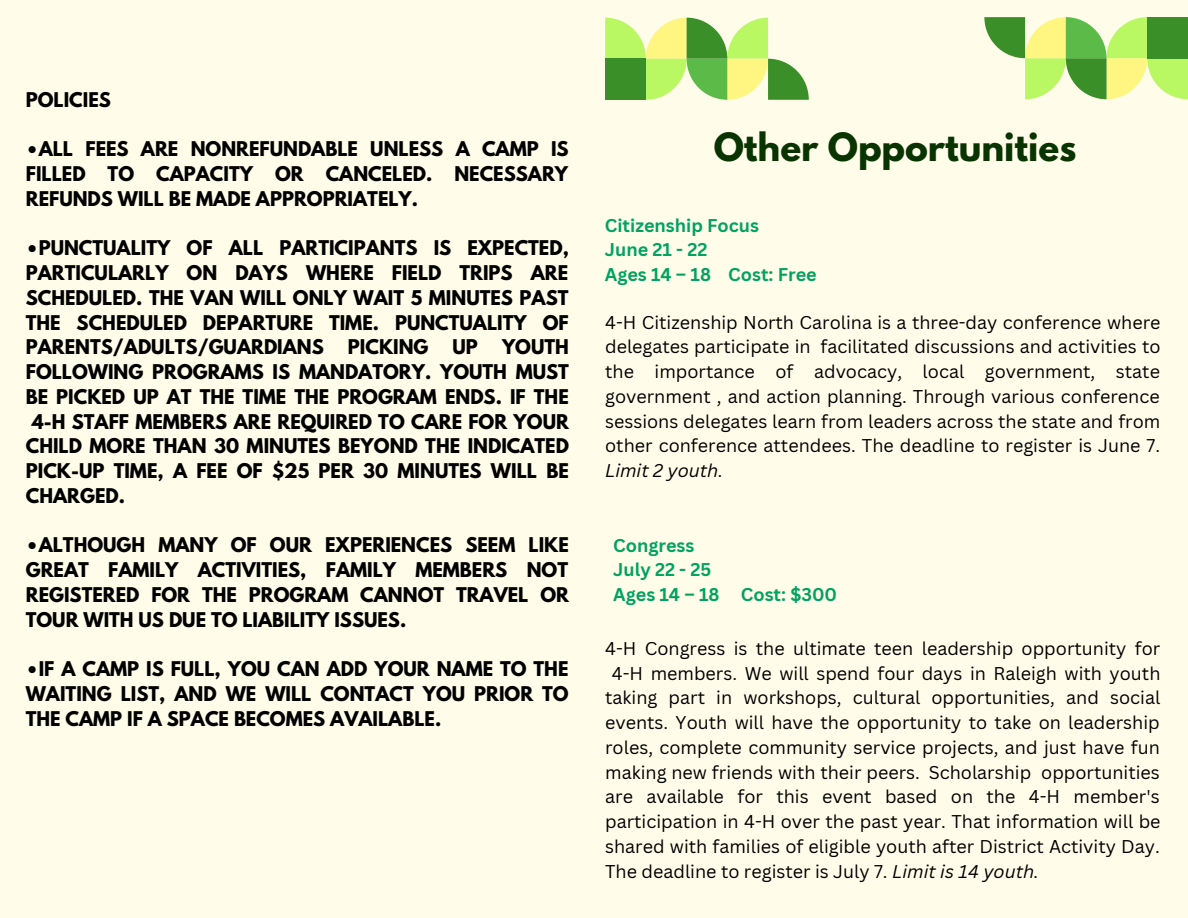
<style>
.page{position:relative;width:1188px;height:918px;background:#fffdea}
.page>*{position:absolute;margin:0;border:0;box-sizing:border-box;transform-origin:0 0}
.t1{font:700 34.5px "League Spartan";color:#093400}
.t2{font:18px/24.8px "Canva Sans";color:#000;text-align:justify}
.t3{font:700 18px/24.8px "League Spartan";color:#000;text-align:justify}
.t4{font:700 18px/24.8px "Canva Sans";color:#02a261}
.t5{font:italic 18px "Canva Sans";color:#000}
.s1{font-style:italic}
</style>
<div class="page">
<svg style="left:605px;top:18px;width:204px;height:82px"></svg>
<svg style="left:984px;top:18px;width:204px;height:81px"></svg>
<p class="t3" style="left:26px;top:90px;width:87px">POLICIES</p>
<p class="t3" style="left:26px;top:139px;width:544px">•ALL FEES ARE NONREFUNDABLE UNLESS A CAMP IS FILLED TO CAPACITY OR CANCELED. NECESSARY REFUNDS WILL BE MADE APPROPRIATELY.</p>
<p class="t3" style="left:26px;top:238px;width:545px">•PUNCTUALITY OF ALL PARTICIPANTS IS EXPECTED, PARTICULARLY ON DAYS WHERE FIELD TRIPS ARE SCHEDULED. THE VAN WILL ONLY WAIT 5 MINUTES PAST THE SCHEDULED DEPARTURE TIME. PUNCTUALITY OF PARENTS/ADULTS/GUARDIANS</p>
<p class="t3" style="left:348px;top:337px;width:82px">PICKING</p>
<p class="t3" style="left:453px;top:337px;width:27px">UP</p>
<p class="t3" style="left:502px;top:337px;width:68px">YOUTH</p>
<p class="t3" style="left:26px;top:362px;width:545px">FOLLOWING PROGRAMS IS MANDATORY. YOUTH MUST</p>
<p class="t3" style="left:26px;top:387px;width:544px">BE PICKED UP AT THE TIME THE PROGRAM ENDS. IF THE</p>
<p class="t3" style="left:32px;top:411px;width:539px">4-H STAFF MEMBERS ARE REQUIRED TO CARE FOR YOUR</p>
<p class="t3" style="left:26px;top:436px;width:545px">CHILD MORE THAN 30 MINUTES BEYOND THE INDICATED</p>
<p class="t3" style="left:26px;top:461px;width:544px">PICK-UP TIME, A FEE OF $25 PER 30 MINUTES WILL BE</p>
<p class="t3" style="left:26px;top:486px;width:101px">CHARGED.</p>
<p class="t3" style="left:26px;top:535px;width:545px">•ALTHOUGH MANY OF OUR EXPERIENCES SEEM LIKE GREAT FAMILY ACTIVITIES, FAMILY MEMBERS NOT REGISTERED FOR THE PROGRAM CANNOT TRAVEL OR TOUR WITH US DUE TO LIABILITY ISSUES.</p>
<p class="t3" style="left:26px;top:659px;width:544px">•IF A CAMP IS FULL, YOU CAN ADD YOUR NAME TO THE WAITING LIST, AND WE WILL CONTACT YOU PRIOR TO THE CAMP IF A SPACE BECOMES AVAILABLE.</p>
<h1 class="t1" style="left:714px;top:130px;width:364px">Other Opportunities</h1>
<p class="t4" style="left:605px;top:212px;width:213px">Citizenship Focus<br>June 21 - 22<br>Ages 14 – 18 Cost: Free</p>
<p class="t2" style="left:605px;top:309px;width:557px">4-H Citizenship North Carolina is a three-day conference where delegates participate in facilitated discussions and activities to the importance of advocacy, local government, state government , and action planning. Through various conference sessions delegates learn from leaders across the state and from other conference attendees. The deadline to register is June 7.</p>
<p class="t5" style="left:605px;top:458px;width:119px">Limit 2 youth.</p>
<p class="t4" style="left:613px;top:532px;width:225px">Congress<br>July 22 - 25<br>Ages 14 – 18 Cost: $300</p>
<p class="t2" style="left:605px;top:635px;width:557px">4-H Congress is the ultimate teen leadership opportunity for</p>
<p class="t2" style="left:612px;top:660px;width:550px">4-H members. We will spend four days in Raleigh with youth</p>
<p class="t2" style="left:605px;top:685px;width:557px">taking part in workshops, cultural opportunities, and social</p>
<p class="t2" style="left:605px;top:710px;width:556px">events. Youth will have the opportunity to take on leadership</p>
<p class="t2" style="left:605px;top:734px;width:556px">roles, complete community service projects, and just have fun</p>
<p class="t2" style="left:605px;top:759px;width:556px">making new friends with their peers. Scholarship opportunities</p>
<p class="t2" style="left:605px;top:784px;width:556px">are available for this event based on the 4-H member's</p>
<p class="t2" style="left:605px;top:809px;width:557px">participation in 4-H over the past year. That information will be</p>
<p class="t2" style="left:605px;top:833px;width:556px">shared with families of eligible youth after District Activity Day.</p>
<p class="t2" style="left:605px;top:858px;width:435px">The deadline to register is July 7. <span class="s1">Limit is 14 youth.</span></p>
</div>
